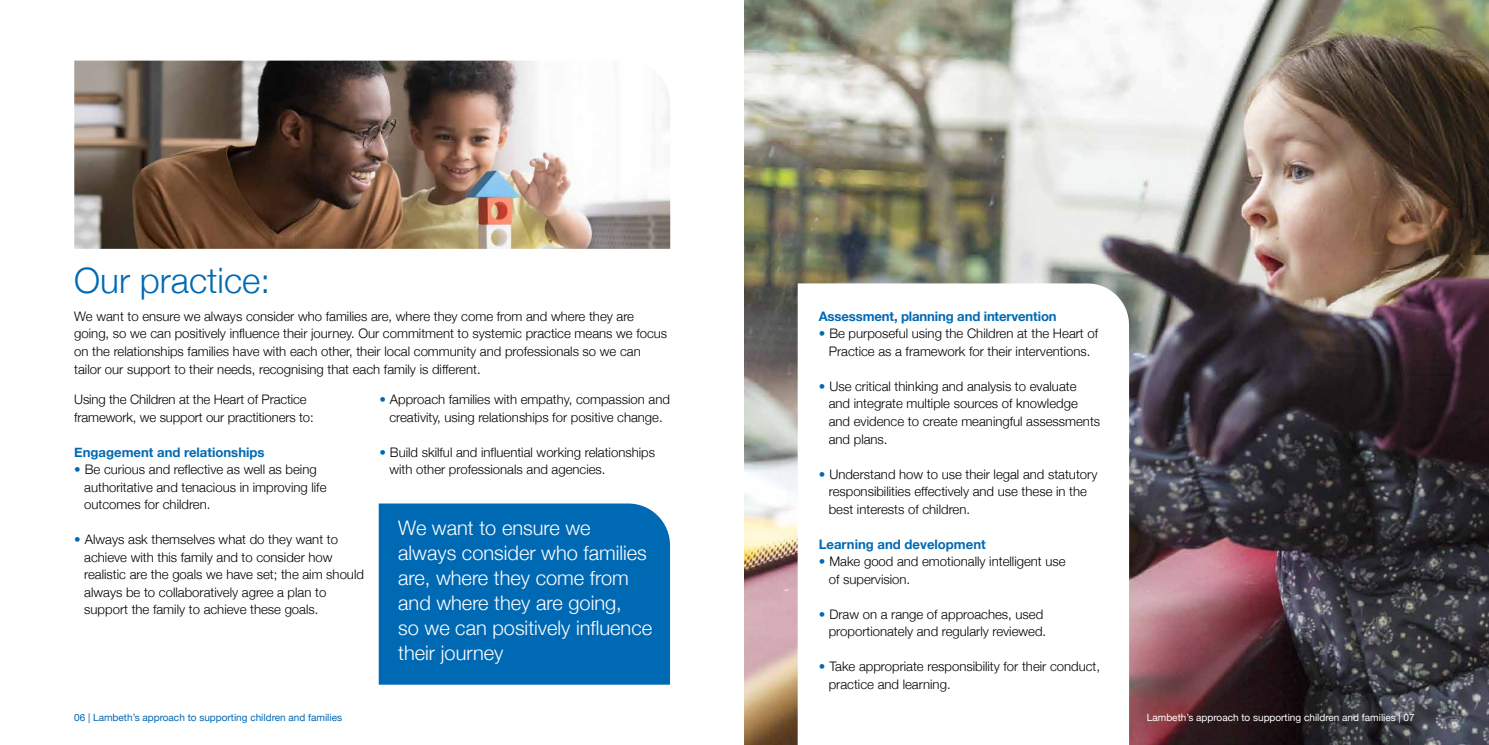
<style>
.page{position:relative;width:1489px;height:745px;background:#fff}
.page>*{position:absolute;margin:0;border:0;box-sizing:border-box;transform-origin:0 0}
.t1{font:300 35px "Helvetica Neue";color:#0069b4}
.t2{font:300 20px/25px "Helvetica Neue";color:#fff}
.t3{font:300 13.12px/17.5px "Helvetica Neue";color:#000}
.t4{font:700 13.12px "Helvetica Neue";color:#0069b4}
.t5{font:10px "Helvetica Neue";color:#0069b4}
.t6{font:10px "Helvetica Neue";color:#fff}
.s1{color:#0069b4}
</style>
<div class="page">
<img style="left:744px;top:0;width:744px;height:744px">
<svg style="left:797px;top:283px;width:331px;height:461px"></svg>
<img style="left:74px;top:61px;width:596px;height:188px">
<div style="left:379px;top:503px;width:291px;height:181px;background:#0069b4"></div>
<h1 class="t1" style="left:74px;top:252px;width:197px">Our practice:</h1>
<p class="t3" style="left:74px;top:306px;width:594px">We want to ensure we always consider who families are, where they come from and where they are going, so we can positively influence their journey. Our commitment to systemic practice means we focus on the relationships families have with each other, their local community and professionals so we can tailor our support to their needs, recognising that each family is different.</p>
<p class="t3" style="left:74px;top:389px;width:241px">Using the Children at the Heart of Practice framework, we support our practitioners to:</p>
<p class="t4" style="left:74px;top:441px;width:192px">Engagement and relationships</p>
<p class="t3" style="left:84px;top:459px;width:244px;text-indent:-10px"><span class="s1">•</span> Be curious and reflective as well as being authoritative and tenacious in improving life outcomes for children.</p>
<p class="t3" style="left:84px;top:529px;width:281px;text-indent:-10px"><span class="s1">•</span> Always ask themselves what do they want to achieve with this family and to consider how realistic are the goals we have set; the aim should always be to collaboratively agree a plan to support the family to achieve these goals.</p>
<p class="t3" style="left:379px;top:389px;width:292px;text-align:center"><span class="s1">•</span> Approach families with empathy, compassion and creativity, using relationships for positive change.</p>
<p class="t3" style="left:389px;top:442px;width:267px;text-indent:-10px"><span class="s1">•</span> Build skilful and influential working relationships with other professionals and agencies.</p>
<h2 class="t2" style="left:398px;top:514px;width:255px">We want to ensure we always consider who families are, where they come from and where they are going,<br>so we can positively influence their journey</h2>
<p class="t4" style="left:818px;top:306px;width:239px">Assessment, planning and intervention</p>
<p class="t3" style="left:818px;top:324px;width:281px;text-align:center"><span class="s1">•</span> Be purposeful using the Children at the Heart of<br>Practice as a framework for their interventions.</p>
<p class="t3" style="left:828px;top:376px;width:273px;text-indent:-10px"><span class="s1">•</span> Use critical thinking and analysis to evaluate and integrate multiple sources of knowledge and evidence to create meaningful assessments and plans.</p>
<p class="t3" style="left:828px;top:464px;width:270px;text-indent:-10px"><span class="s1">•</span> Understand how to use their legal and statutory responsibilities effectively and use these in the best interests of children.</p>
<p class="t4" style="left:818px;top:533px;width:168px">Learning and development</p>
<p class="t3" style="left:828px;top:551px;width:238px;text-indent:-10px"><span class="s1">•</span> Make good and emotionally intelligent use of supervision.</p>
<p class="t3" style="left:818px;top:604px;width:229px;text-align:right"><span class="s1">•</span> Draw on a range of approaches, used proportionately and regularly reviewed.</p>
<p class="t3" style="left:828px;top:656px;width:273px;text-indent:-10px"><span class="s1">•</span> Take appropriate responsibility for their conduct, practice and learning.</p>
<p class="t5" style="left:74px;top:709px;width:269px">06 | Lambeth’s approach to supporting children and families</p>
<p class="t6" style="left:1146px;top:709px;width:269px">Lambeth’s approach to supporting children and families | 07</p>
</div>
